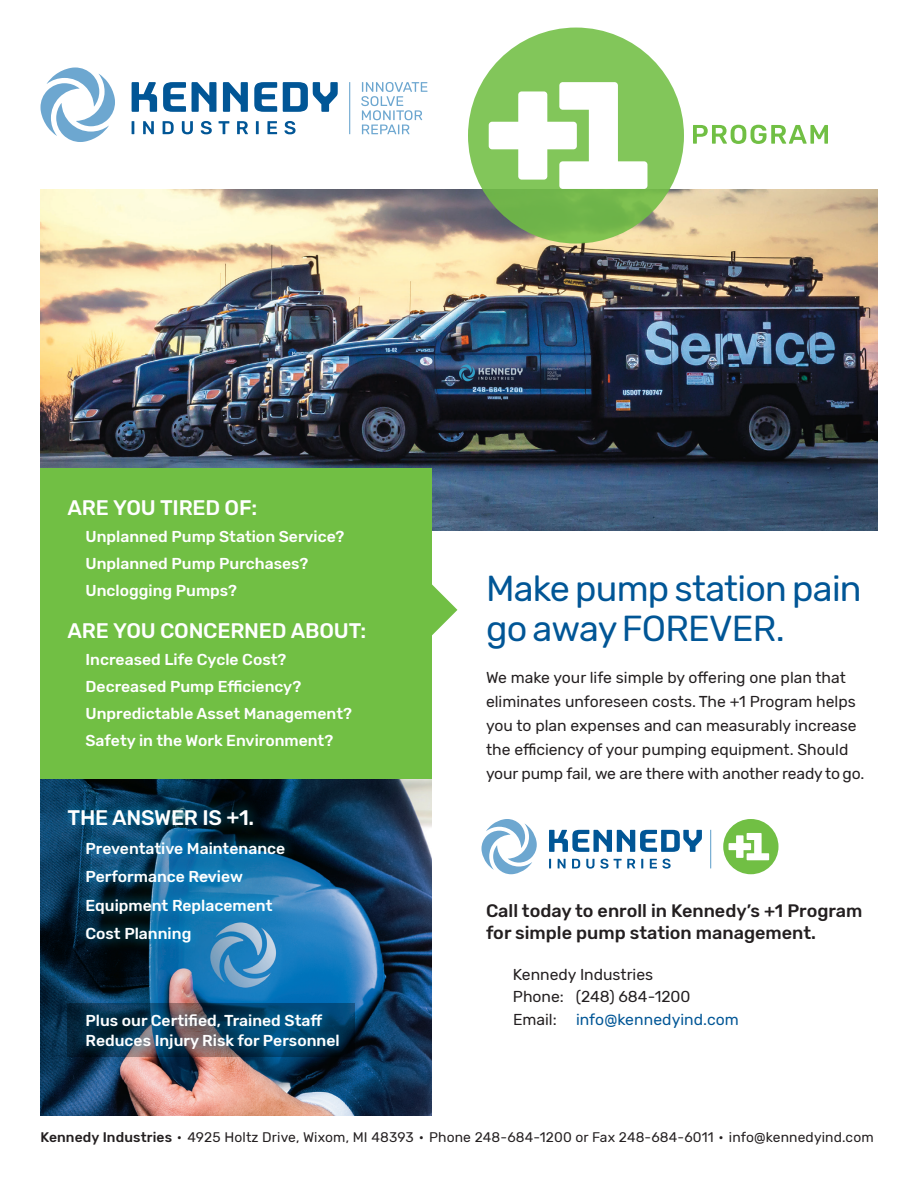
<style>
.page{position:relative;width:918px;height:1188px;background:#fff}
.page>*{position:absolute;margin:0;border:0;box-sizing:border-box;transform-origin:0 0}
.t1{font:36px/40.5px "Rubik";letter-spacing:-.02em;color:#015696}
.t2{font:500 21px "Rubik";letter-spacing:-.01em;color:#fff}
.t3{font:500 18px/22.5px "Rubik";color:#231f20}
.t4{font:500 15.75px/20.2px "Rubik";color:#fff}
.t5{font:15.75px/24px "Rubik";color:#231f20}
.t6{font:15.75px "Rubik";letter-spacing:.005em;color:#015696}
.t7{font:13.8px "Rubik";letter-spacing:.01em;color:#231f20}
.s1{color:#231f20}
.s2{font-weight:500}
</style>
<div class="page">
<hr style="left:349px;top:82px;width:1px;height:52px;background:#6da7d0">
<svg style="left:361px;top:82px;width:67px;height:52px"></svg>
<svg style="left:132px;top:82px;width:25px;height:30px"></svg>
<svg style="left:192px;top:82px;width:24px;height:30px"></svg>
<svg style="left:223px;top:82px;width:25px;height:30px"></svg>
<svg style="left:254px;top:82px;width:23px;height:30px"></svg>
<svg style="left:283px;top:82px;width:55px;height:30px"></svg>
<svg style="left:132px;top:121px;width:2px;height:13px"></svg>
<svg style="left:143px;top:121px;width:11px;height:13px"></svg>
<svg style="left:163px;top:121px;width:11px;height:13px"></svg>
<svg style="left:182px;top:121px;width:11px;height:13px"></svg>
<svg style="left:201px;top:121px;width:11px;height:13px"></svg>
<svg style="left:219px;top:121px;width:10px;height:13px"></svg>
<svg style="left:237px;top:121px;width:11px;height:13px"></svg>
<svg style="left:256px;top:121px;width:3px;height:13px"></svg>
<svg style="left:267px;top:121px;width:10px;height:13px"></svg>
<svg style="left:284px;top:121px;width:12px;height:13px"></svg>
<svg style="left:41px;top:67px;width:74px;height:75px"></svg>
<svg style="left:163px;top:82px;width:23px;height:30px"></svg>
<img style="left:40px;top:189px;width:838px;height:342px">
<svg style="left:468px;top:28px;width:216px;height:216px"></svg>
<hr style="left:710px;top:830px;width:1px;height:38px;background:#6da7d0">
<svg style="left:549px;top:859px;width:2px;height:9px"></svg>
<svg style="left:558px;top:859px;width:8px;height:9px"></svg>
<svg style="left:572px;top:859px;width:8px;height:9px"></svg>
<svg style="left:586px;top:859px;width:49px;height:10px"></svg>
<svg style="left:641px;top:859px;width:2px;height:9px"></svg>
<svg style="left:650px;top:859px;width:21px;height:10px"></svg>
<svg style="left:482px;top:819px;width:55px;height:55px"></svg>
<svg style="left:549px;top:830px;width:153px;height:22px"></svg>
<svg style="left:723px;top:819px;width:56px;height:55px"></svg>
<svg style="left:693px;top:125px;width:135px;height:19px"></svg>
<img style="left:40px;top:778px;width:392px;height:338px">
<svg style="left:432px;top:584px;width:25px;height:51px"></svg>
<div style="left:40px;top:468px;width:392px;height:310px;background:#71bf44"></div>
<div style="left:56px;top:797px;width:296px;height:265px;background:#00aeef;opacity:.75"></div>
<p class="t2" style="left:68px;top:495px;width:191px">ARE YOU TIRED OF:</p>
<p class="t4" style="left:86px;top:526px;width:261px">Unplanned Pump Station Service?</p>
<p class="t4" style="left:86px;top:553px;width:224px">Unplanned Pump Purchases?</p>
<p class="t4" style="left:86px;top:580px;width:153px">Unclogging Pumps?</p>
<p class="t2" style="left:68px;top:619px;width:300px">ARE YOU CONCERNED ABOUT:</p>
<p class="t4" style="left:86px;top:650px;width:202px">Increased Life Cycle Cost?</p>
<p class="t4" style="left:86px;top:677px;width:217px">Decreased Pump Efficiency?</p>
<p class="t4" style="left:86px;top:704px;width:268px">Unpredictable Asset Management?</p>
<p class="t4" style="left:86px;top:731px;width:249px">Safety in the Work Environment?</p>
<p class="t2" style="left:68px;top:806px;width:188px">THE ANSWER IS +1.</p>
<p class="t4" style="left:86px;top:838px;width:201px">Preventative Maintenance</p>
<p class="t4" style="left:86px;top:867px;width:159px">Performance Review</p>
<p class="t4" style="left:86px;top:895px;width:188px">Equipment Replacement</p>
<p class="t4" style="left:86px;top:924px;width:107px">Cost Planning</p>
<p class="t4" style="left:86px;top:1011px;width:256px">Plus our Certified, Trained Staff<br>Reduces Injury Risk for Personnel</p>
<p class="t1" style="left:486px;top:569px;width:377px">Make pump station pain go away FOREVER.</p>
<p class="t5" style="left:486px;top:666px;width:380px">We make your life simple by offering one plan that eliminates unforeseen costs. The +1 Program helps you to plan expenses and can measurably increase the efficiency of your pumping equipment. Should your pump fail, we are there with another ready to go.</p>
<p class="t3" style="left:486px;top:900px;width:378px">Call today to enroll in Kennedy’s +1 Program for simple pump station management.</p>
<p class="t5" style="left:513px;top:963px;width:142px">Kennedy Industries</p>
<p class="t5" style="left:513px;top:985px;width:179px">Phone: (248) 684-1200</p>
<p class="t6" style="left:513px;top:1010px;width:227px"><span class="s1">Email:</span> info@kennedyind.com</p>
<p class="t7" style="left:40px;top:1130px;width:835px"><span class="s2">Kennedy Industries</span> • 4925 Holtz Drive, Wixom, MI 48393 • Phone 248-684-1200 or Fax 248-684-6011 • info@kennedyind.com</p>
</div>
